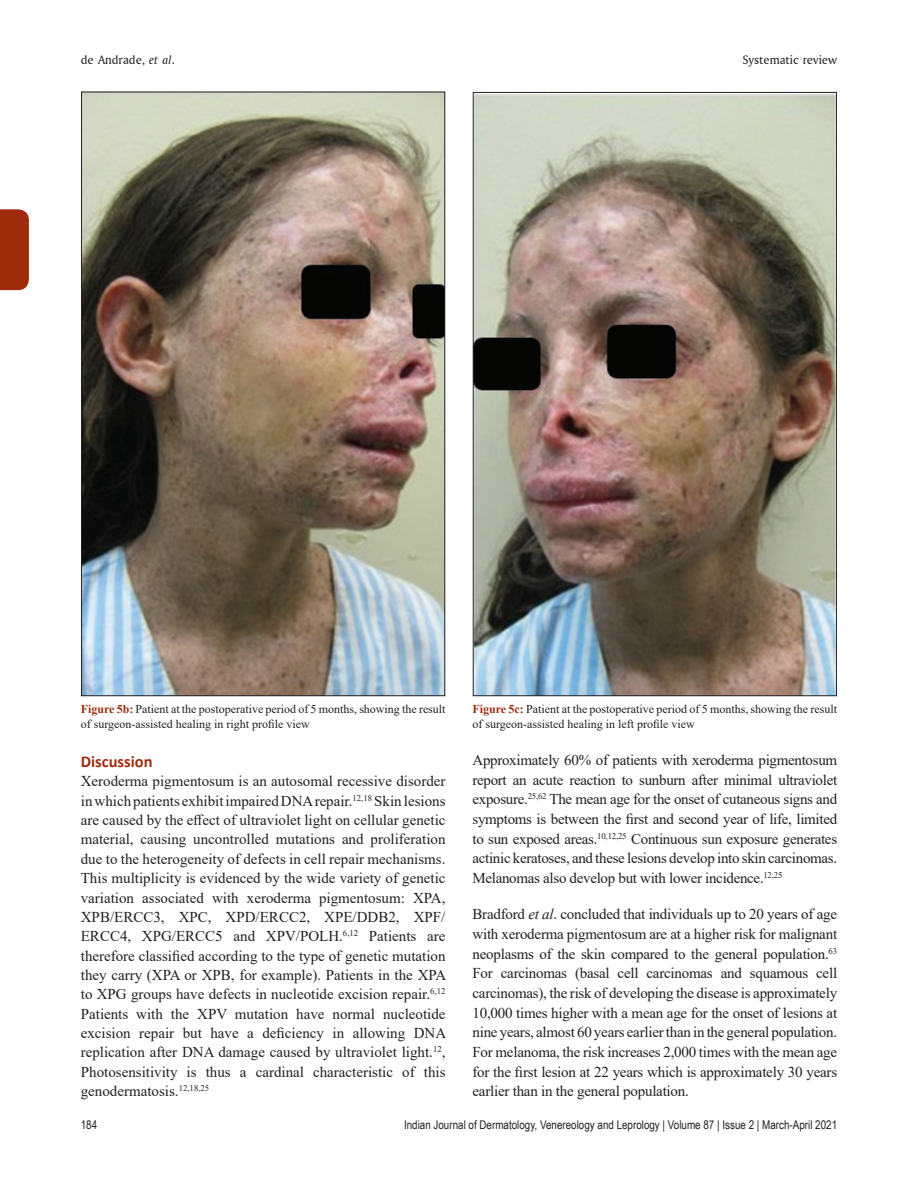
<style>
.page{position:relative;width:918px;height:1188px;background:#fff}
.page>*{position:absolute;margin:0;border:0;box-sizing:border-box;transform-origin:0 0}
.t1{font:700 16.5px "Calibri";color:#9e2c0c}
.TX{font:15px/19.4px "Times New Roman";letter-spacing:-.015em;color:#231f20;text-align:justify}
.t2{font:12.75px "Amerigo BT Roman A";color:#231f20}
.FGC{font:12px/14.4px "Times New Roman";color:#231f20}
.t3{font:12px "Arial Narrow";color:#231f20}
.s1{font-family:"Amerigo BT Italic A"}
.s2{font-weight:700;color:#9e2c0c}
.s3{font-style:italic}
</style>
<div class="page">
<div style="left:0;top:209px;width:29px;height:81px;background:#9e2c0c"></div>
<img style="left:475px;top:94px;width:360px;height:600px">
<img style="left:83px;top:94px;width:360px;height:600px">
<p class="t2" style="left:81px;top:52px;width:95px">de Andrade, <span class="s1">et al</span>.</p>
<p class="t2" style="left:742px;top:52px;width:96px">Systematic review</p>
<p class="FGC" style="left:81px;top:702px;width:366px"><span class="s2">Figure 5b:</span> Patient at the postoperative period of 5 months, showing the result of surgeon-assisted healing in right profile view</p>
<h1 class="t1" style="left:81px;top:750px;width:73px">Discussion</h1>
<p class="TX" style="left:81px;top:771px;width:367px">Xeroderma pigmentosum is an autosomal recessive disorder in which patients exhibit impaired DNA repair.<sup>12,18</sup> Skin lesions are caused by the effect of ultraviolet light on cellular genetic material, causing uncontrolled mutations and proliferation due to the heterogeneity of defects in cell repair mechanisms.<br>This multiplicity is evidenced by the wide variety of genetic variation associated with xeroderma pigmentosum: XPA, XPB/ERCC3, XPC, XPD/ERCC2, XPE/DDB2, XPF/ ERCC4, XPG/ERCC5 and XPV/POLH.<sup>6,12</sup> Patients are therefore classified according to the type of genetic mutation they carry (XPA or XPB, for example). Patients in the XPA to XPG groups have defects in nucleotide excision repair.<sup>6,12<br></sup>Patients with the XPV mutation have normal nucleotide excision repair but have a deficiency in allowing DNA replication after DNA damage caused by ultraviolet light.<sup>12</sup>, Photosensitivity is thus a cardinal characteristic of this genodermatosis.<sup>12,18,25</sup></p>
<p class="FGC" style="left:472px;top:702px;width:366px"><span class="s2">Figure 5c:</span> Patient at the postoperative period of 5 months, showing the result of surgeon-assisted healing in left profile view</p>
<p class="TX" style="left:472px;top:750px;width:366px">Approximately 60% of patients with xeroderma pigmentosum report an acute reaction to sunburn after minimal ultraviolet exposure.<sup>25,62</sup> The mean age for the onset of cutaneous signs and symptoms is between the first and second year of life, limited to sun exposed areas.<sup>10,12,25</sup> Continuous sun exposure generates actinic keratoses, and these lesions develop into skin carcinomas.<br>Melanomas also develop but with lower incidence.<sup>12,25</sup></p>
<p class="TX" style="left:472px;top:904px;width:366px">Bradford <span class="s3">et al</span>. concluded that individuals up to 20 years of age with xeroderma pigmentosum are at a higher risk for malignant neoplasms of the skin compared to the general population.<sup>63<br></sup>For carcinomas (basal cell carcinomas and squamous cell carcinomas), the risk of developing the disease is approximately 10,000 times higher with a mean age for the onset of lesions at nine years, almost 60 years earlier than in the general population.<br>For melanoma, the risk increases 2,000 times with the mean age for the first lesion at 22 years which is approximately 30 years earlier than in the general population.</p>
<p class="t3" style="left:81px;top:1116px;width:18px">184</p>
<p class="t3" style="left:404px;top:1116px;width:435px">Indian Journal of Dermatology, Venereology and Leprology | Volume 87 | Issue 2 | March-April 2021</p>
</div>
